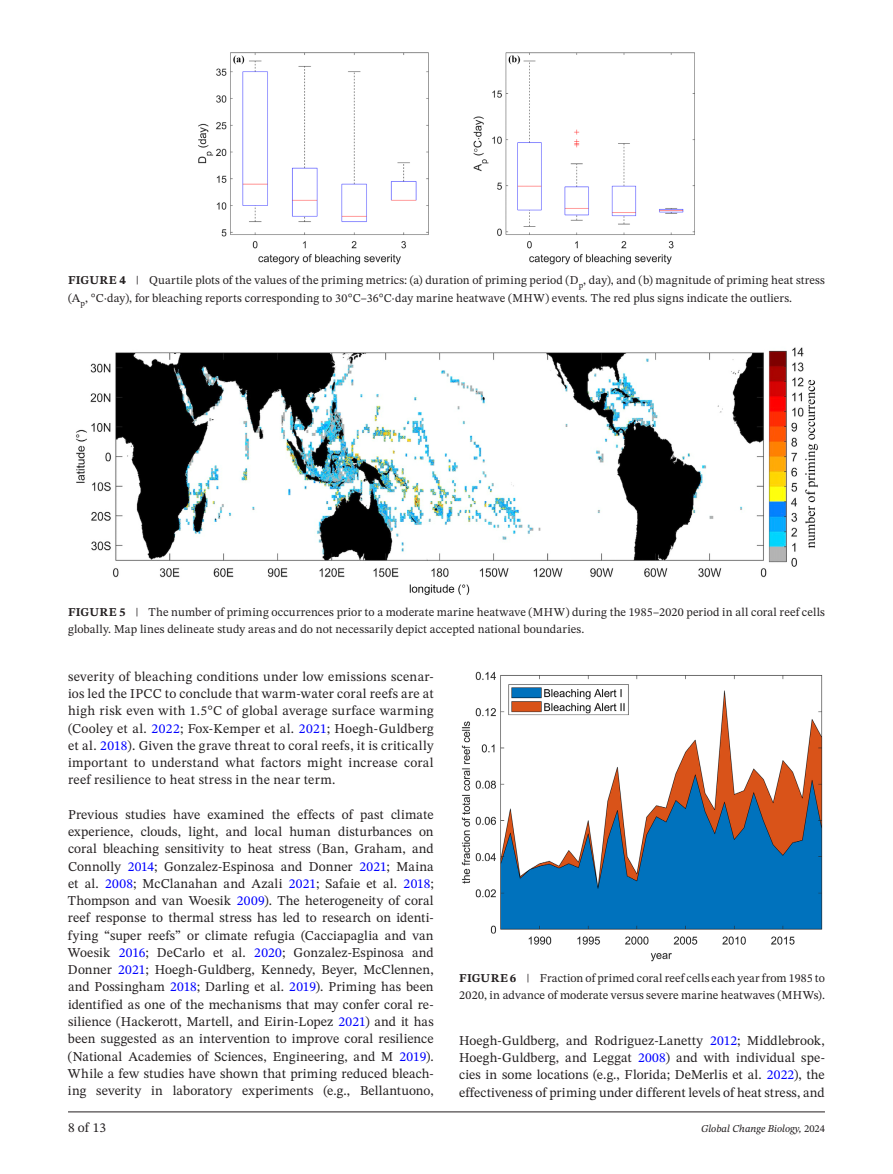
<style>
.page{position:relative;width:893px;height:1174px;background:#fff}
.page>*{position:absolute;margin:0;border:0;box-sizing:border-box;transform-origin:0 0}
.t1{font:13.5px/17.2px "STIX Two Text";letter-spacing:.01em;color:#231f20;text-align:justify}
.t2{font:12px/17.2px "STIX Two Text";letter-spacing:.015em;color:#231f20}
.t3{font:italic 10.5px "STIX Two Text";color:#231f20}
.s1{font-weight:700}
.s2{color:#00f}
.s3{font-style:normal}
</style>
<div class="page">
<hr style="left:68px;top:1111px;width:757px;height:1px;background:#231f20">
<img style="left:198px;top:52px;width:497px;height:212px">
<img style="left:76px;top:347px;width:742px;height:249px">
<img style="left:461px;top:672px;width:362px;height:290px">
<p class="t2" style="left:68px;top:272px;width:758px"><span class="s1">FIGURE 4</span> | Quartile plots of the values of the priming metrics: (a) duration of priming period (D<sub>p</sub>, day), and (b) magnitude of priming heat stress (A<sub>p</sub>, °C·day), for bleaching reports corresponding to 30°C–36°C·day marine heatwave (MHW) events. The red plus signs indicate the outliers.</p>
<p class="t2" style="left:68px;top:603px;width:758px"><span class="s1">FIGURE 5</span> | The number of priming occurrences prior to a moderate marine heatwave (MHW) during the 1985–2020 period in all coral reef cells globally. Map lines delineate study areas and do not necessarily depict accepted national boundaries.</p>
<p class="t1" style="left:68px;top:667px;width:367px">severity of bleaching conditions under low emissions scenar&shy;ios led the IPCC to conclude that warm-water coral reefs are at high risk even with 1.5°C of global average surface warming (Cooley et al. <span class="s2">2022</span>; Fox-Kemper et al. <span class="s2">2021</span>; Hoegh-Guldberg et al. <span class="s2">2018</span>). Given the grave threat to coral reefs, it is critically important to understand what factors might increase coral reef resilience to heat stress in the near term.</p>
<p class="t1" style="left:68px;top:805px;width:367px">Previous studies have examined the effects of past climate experience, clouds, light, and local human disturbances on coral bleaching sensitivity to heat stress (Ban, Graham, and Connolly <span class="s2">2014</span>; Gonzalez-Espinosa and Donner <span class="s2">2021</span>; Maina et al. <span class="s2">2008</span>; McClanahan and Azali <span class="s2">2021</span>; Safaie et al. <span class="s2">2018</span>; Thompson and van Woesik <span class="s2">2009</span>). The heterogeneity of coral reef response to thermal stress has led to research on identi&shy;fying “super reefs” or climate refugia (Cacciapaglia and van Woesik <span class="s2">2016</span>; DeCarlo et al. <span class="s2">2020</span>; Gonzalez-Espinosa and Donner <span class="s2">2021</span>; Hoegh-Guldberg, Kennedy, Beyer, McClennen, and Possingham <span class="s2">2018</span>; Darling et al. <span class="s2">2019</span>). Priming has been identified as one of the mechanisms that may confer coral re&shy;silience (Hackerott, Martell, and Eirin-Lopez <span class="s2">2021</span>) and it has been suggested as an intervention to improve coral resilience (National Academies of Sciences, Engineering, and M <span class="s2">2019</span>).<br>While a few studies have shown that priming reduced bleach&shy;ing severity in laboratory experiments (e.g., Bellantuono,</p>
<p class="t2" style="left:459px;top:969px;width:367px"><span class="s1">FIGURE 6</span> | Fraction of primed coral reef cells each year from 1985 to<br>2020, in advance of moderate versus severe marine heatwaves (MHWs).</p>
<p class="t1" style="left:459px;top:1031px;width:367px">Hoegh-Guldberg, and Rodriguez-Lanetty <span class="s2">2012</span>; Middlebrook, Hoegh-Guldberg, and Leggat <span class="s2">2008</span>) and with individual spe&shy;cies in some locations (e.g., Florida; DeMerlis et al. <span class="s2">2022</span>), the effectiveness of priming under different levels of heat stress, and</p>
<p class="t1" style="left:68px;top:1119px;width:40px">8 of 13</p>
<p class="t3" style="left:701px;top:1121px;width:125px">Global Change Biology, <span class="s3">2024</span></p>
</div>
